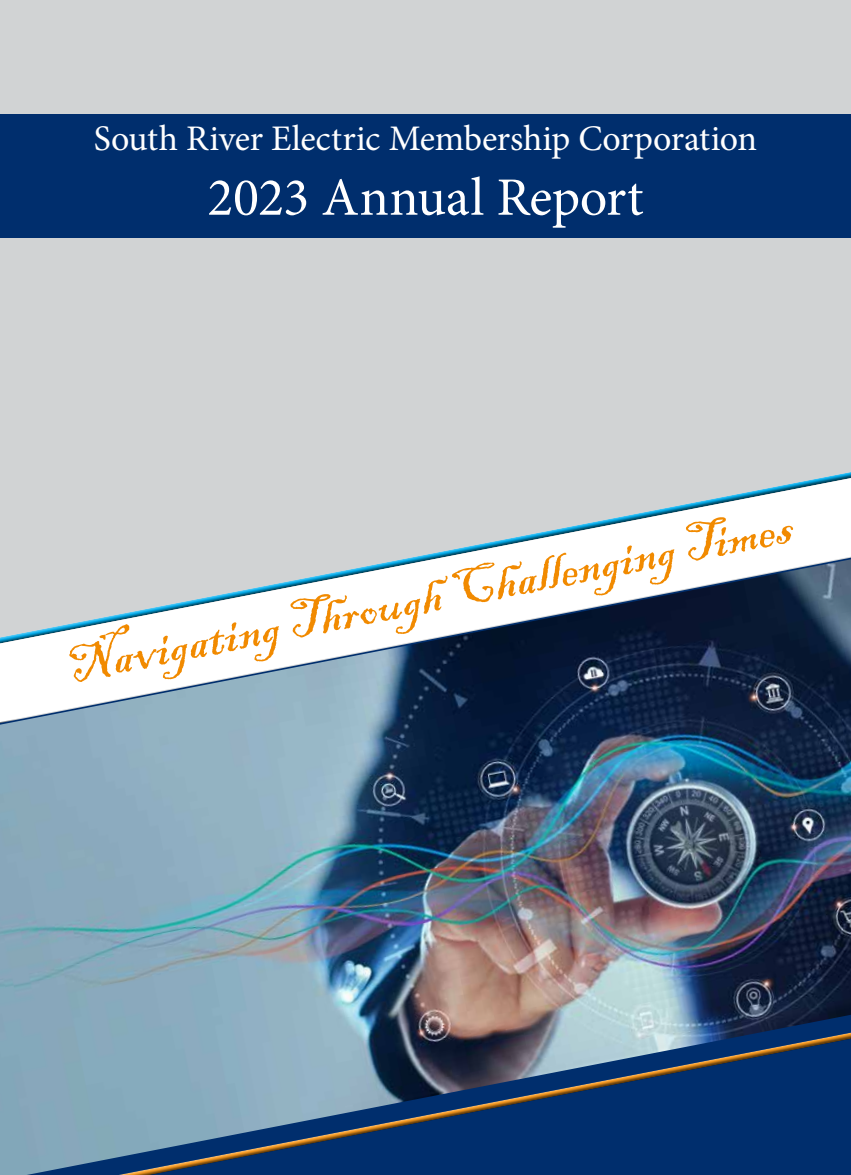
<style>
.page{position:relative;width:851px;height:1175px;background:#fff}
.page>*{position:absolute;margin:0;border:0;box-sizing:border-box;transform-origin:0 0}
.t1{font:57px "Blackadder ITC";color:#f18a00}
.t2{font:54px "Minion Pro";letter-spacing:-.005em;color:#fff}
.t3{font:36px "Minion Pro";letter-spacing:-.01em;color:#fff}
</style>
<div class="page">
<div style="left:0;top:0;width:850px;height:730px;background:#d1d3d4"></div>
<img style="left:0;top:722px;width:850px;height:452px">
<div style="left:0;top:114px;width:850px;height:123px;background:#002e6d"></div>
<svg style="left:12px;top:1024px;width:838px;height:150px;background:#426488"></svg>
<svg style="left:0;top:478px;width:850px;height:244px"></svg>
<p class="t3" style="left:94px;top:114px;width:664px">South River Electric Membership Corporation</p>
<h2 class="t2" style="left:207px;top:161px;width:437px">2023 Annual Report</h2>
<h1 class="t1" style="left:60px;top:632px;width:740px;rotate:-11deg">Navigating Through Challenging Times</h1>
</div>
